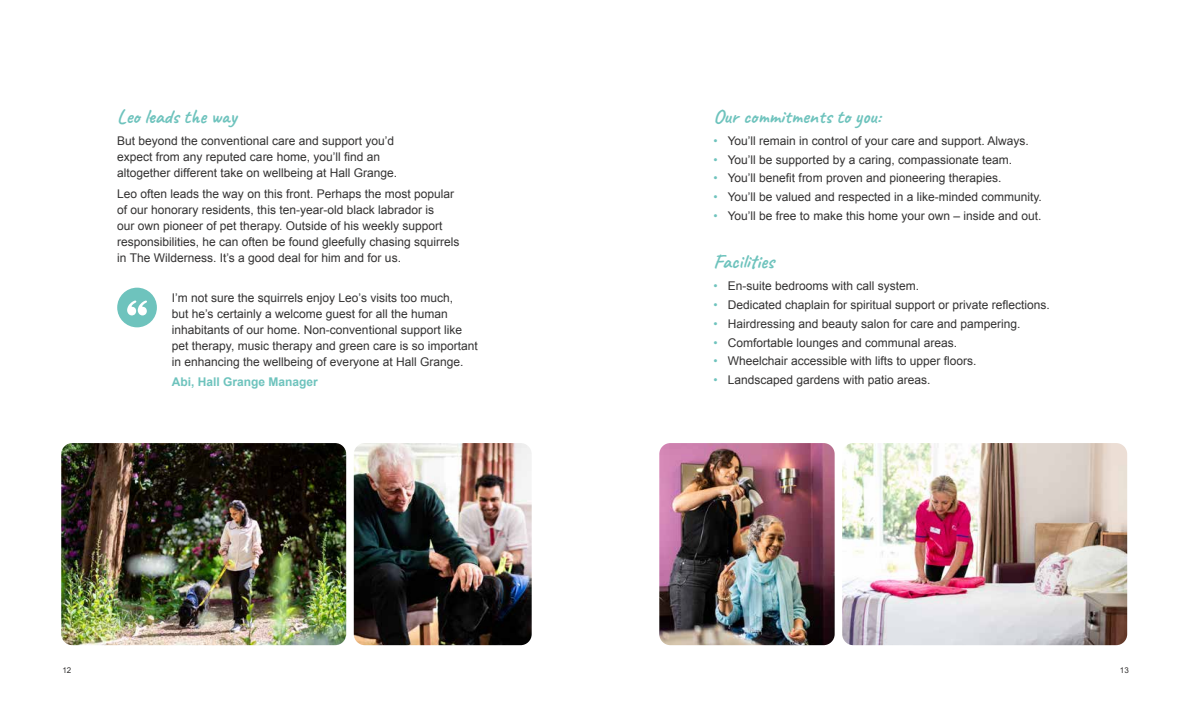
<style>
.page{position:relative;width:1191px;height:709px;background:#fff}
.page>*{position:absolute;margin:0;border:0;box-sizing:border-box;transform-origin:0 0}
.t1{font:20px "Caveat";color:#6ec3bd}
.t2{font:12px/16px "Arial";color:#333232}
.t3{font:700 12px "Arial";color:#6ec3bd}
.t4{font:8px "Arial";color:#333232}
.s1{color:#6ec3bd}
</style>
<div class="page">
<img style="left:61px;top:443px;width:285px;height:202px">
<img style="left:354px;top:443px;width:177px;height:202px">
<img style="left:842px;top:443px;width:285px;height:202px">
<img style="left:659px;top:443px;width:175px;height:202px">
<svg style="left:117px;top:288px;width:40px;height:39px"></svg>
<h1 class="t1" style="left:117px;top:104px;width:121px">Leo leads the way</h1>
<p class="t2" style="left:117px;top:133px;width:281px">But beyond the conventional care and support you’d expect from any reputed care home, you’ll find an altogether different take on wellbeing at Hall Grange.</p>
<p class="t2" style="left:117px;top:186px;width:344px">Leo often leads the way on this front. Perhaps the most popular of our honorary residents, this ten-year-old black labrador is<br>our own pioneer of pet therapy. Outside of his weekly support responsibilities, he can often be found gleefully chasing squirrels in The Wilderness. It’s a good deal for him and for us.</p>
<p class="t2" style="left:172px;top:289px;width:307px">I’m not sure the squirrels enjoy Leo’s visits too much,<br>but he’s certainly a welcome guest for all the human inhabitants of our home. Non-conventional support like pet therapy, music therapy and green care is so important in enhancing the wellbeing of everyone at Hall Grange.</p>
<p class="t3" style="left:172px;top:373px;width:148px">Abi, Hall Grange Manager</p>
<h1 class="t1" style="left:713px;top:104px;width:169px">Our commitments to you:</h1>
<p class="t2" style="left:713px;top:133px;width:317px"><span class="s1">•</span> You’ll remain in control of your care and support. Always.</p>
<p class="t2" style="left:713px;top:151px;width:300px"><span class="s1">•</span> You’ll be supported by a caring, compassionate team.</p>
<p class="t2" style="left:713px;top:170px;width:289px"><span class="s1">•</span> You’ll benefit from proven and pioneering therapies.</p>
<p class="t2" style="left:713px;top:189px;width:330px"><span class="s1">•</span> You’ll be valued and respected in a like-minded community.</p>
<p class="t2" style="left:713px;top:208px;width:329px"><span class="s1">•</span> You’ll be free to make this home your own – inside and out.</p>
<h1 class="t1" style="left:713px;top:249px;width:62px">Facilities</h1>
<p class="t2" style="left:713px;top:278px;width:207px"><span class="s1">•</span> En-suite bedrooms with call system.</p>
<p class="t2" style="left:713px;top:297px;width:338px"><span class="s1">•</span> Dedicated chaplain for spiritual support or private reflections.</p>
<p class="t2" style="left:713px;top:315px;width:308px"><span class="s1">•</span> Hairdressing and beauty salon for care and pampering.</p>
<p class="t2" style="left:713px;top:334px;width:245px"><span class="s1">•</span> Comfortable lounges and communal areas.</p>
<p class="t2" style="left:713px;top:353px;width:264px"><span class="s1">•</span> Wheelchair accessible with lifts to upper floors.</p>
<p class="t2" style="left:713px;top:372px;width:218px"><span class="s1">•</span> Landscaped gardens with patio areas.</p>
<p class="t4" style="left:62px;top:665px;width:10px">12</p>
<p class="t4" style="left:1119px;top:665px;width:10px">13</p>
</div>
